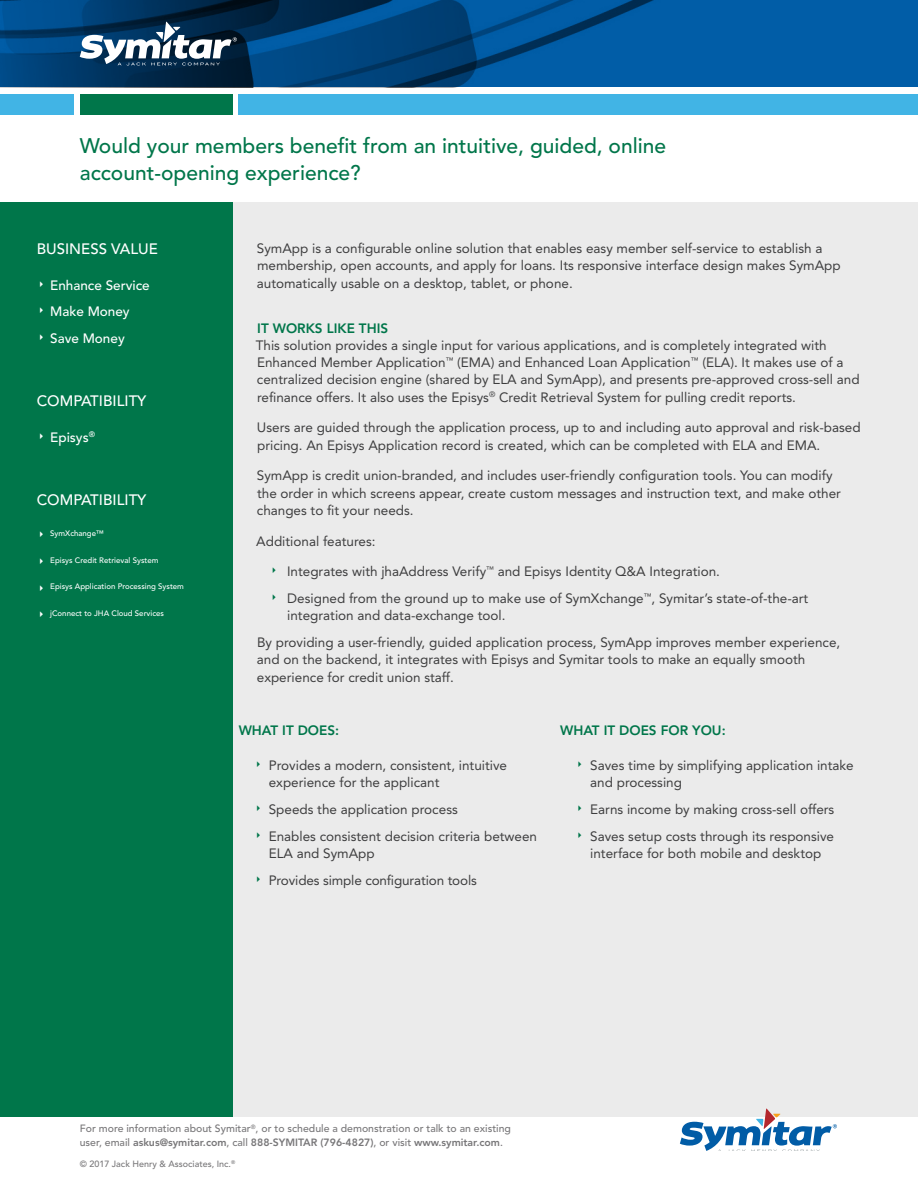
<style>
.page{position:relative;width:918px;height:1188px;background:#fff}
.page>*{position:absolute;margin:0;border:0;box-sizing:border-box;transform-origin:0 0}
.t1{font:500 21px/27px "Avenir LT Std";color:#00764a}
.t2{font:500 15px "Avenir LT Std";color:#fff}
.t3{font:13.5px/17.2px "Avenir LT Std";color:#3e3e3f}
.t4{font:800 13.5px "Avenir LT Std";color:#00764a}
.t5{font:500 13.5px/26.7px "Avenir LT Std";color:#fff}
.t6{font:500 10.5px/13.5px "Avenir LT Std";color:#787779}
.t7{font:500 9px "Avenir LT Std";color:#787779}
.t8{font:500 7.8px "Avenir LT Std";color:#fff}
.s1{font-weight:800}
</style>
<div class="page">
<svg style="left:0;top:0;width:918px;height:87px;fill:#005ca6"></svg>
<div style="left:0;top:203px;width:918px;height:914px;background:#ebebeb"></div>
<div style="left:0;top:203px;width:233px;height:914px;background:#00764a"></div>
<svg style="left:80px;top:22px;width:157px;height:43px"></svg>
<div style="left:239px;top:94px;width:679px;height:21px;background:#41b4e5"></div>
<div style="left:0;top:94px;width:74px;height:21px;background:#41b4e5"></div>
<div style="left:80px;top:94px;width:153px;height:21px;background:#00764a"></div>
<svg style="left:680px;top:1109px;width:157px;height:42px"></svg>
<h1 class="t1" style="left:80px;top:133px;width:588px">Would your members benefit from an intuitive, guided, online account-opening experience?</h1>
<p class="t2" style="left:37px;top:240px;width:123px">BUSINESS VALUE</p>
<p class="t5" style="left:50px;top:272px;width:101px">Enhance Service<br>Make Money<br>Save Money</p>
<p class="t2" style="left:37px;top:393px;width:111px">COMPATIBILITY</p>
<p class="t5" style="left:50px;top:424px;width:46px">Episys<sup>®</sup></p>
<p class="t2" style="left:37px;top:491px;width:111px">COMPATIBILITY</p>
<p class="t8" style="left:50px;top:529px;width:55px">SymXchange™</p>
<p class="t8" style="left:50px;top:555px;width:110px">Episys Credit Retrieval System</p>
<p class="t8" style="left:50px;top:582px;width:135px">Episys Application Processing System</p>
<p class="t8" style="left:50px;top:609px;width:115px">jConnect to JHA Cloud Services</p>
<p class="t3" style="left:257px;top:240px;width:585px">SymApp is a configurable online solution that enables easy member self-service to establish a membership, open accounts, and apply for loans. Its responsive interface design makes SymApp automatically usable on a desktop, tablet, or phone.</p>
<p class="t4" style="left:257px;top:320px;width:132px">IT WORKS LIKE THIS</p>
<p class="t3" style="left:256px;top:337px;width:605px">This solution provides a single input for various applications, and is completely integrated with Enhanced Member Application<sup>™</sup> (EMA) and Enhanced Loan Application<sup>™</sup> (ELA). It makes use of a centralized decision engine (shared by ELA and SymApp), and presents pre-approved cross-sell and refinance offers. It also uses the Episys<sup>®</sup> Credit Retrieval System for pulling credit reports.</p>
<p class="t3" style="left:257px;top:419px;width:605px">Users are guided through the application process, up to and including auto approval and risk-based pricing. An Episys Application record is created, which can be completed with ELA and EMA.</p>
<p class="t3" style="left:257px;top:467px;width:586px">SymApp is credit union-branded, and includes user-friendly configuration tools. You can modify the order in which screens appear, create custom messages and instruction text, and make other changes to fit your needs.</p>
<p class="t3" style="left:256px;top:533px;width:121px">Additional features:</p>
<p class="t3" style="left:287px;top:559px;width:523px;line-height:26.7px">Integrates with jhaAddress Verify<sup>™</sup> and Episys Identity Q&amp;A Integration.<br>Designed from the ground up to make use of SymXchange<sup>™</sup>, Symitar’s state-of-the-art</p>
<p class="t3" style="left:257px;top:602px;width:585px;line-height:26.7px;text-indent:30px">integration and data-exchange tool.<br>By providing a user-friendly, guided application process, SymApp improves member experience,</p>
<p class="t3" style="left:257px;top:651px;width:550px">and on the backend, it integrates with Episys and Symitar tools to make an equally smooth experience for credit union staff.</p>
<p class="t4" style="left:239px;top:723px;width:102px">WHAT IT DOES:</p>
<p class="t3" style="left:269px;top:757px;width:240px">Provides a modern, consistent, intuitive experience for the applicant</p>
<p class="t3" style="left:269px;top:796px;width:270px;line-height:26.7px">Speeds the application process<br>Enables consistent decision criteria between</p>
<p class="t3" style="left:269px;top:840px;width:210px;line-height:26.7px">ELA and SymApp<br>Provides simple configuration tools</p>
<p class="t4" style="left:560px;top:723px;width:167px">WHAT IT DOES FOR YOU:</p>
<p class="t3" style="left:590px;top:757px;width:265px">Saves time by simplifying application intake and processing</p>
<p class="t3" style="left:590px;top:796px;width:246px;line-height:26.7px">Earns income by making cross-sell offers<br>Saves setup costs through its responsive</p>
<p class="t3" style="left:590px;top:845px;width:233px">interface for both mobile and desktop</p>
<p class="t6" style="left:80px;top:1122px;width:433px">For more information about Symitar<sup>®</sup>, or to schedule a demonstration or talk to an existing user, email <span class="s1">askus@symitar.com</span>, call <span class="s1">888-SYMITAR (796-4827)</span>, or visit <span class="s1">www.symitar.com</span>.</p>
<p class="t7" style="left:80px;top:1159px;width:157px">© 2017 Jack Henry &amp; Associates, Inc.<sup>®</sup></p>
</div>
